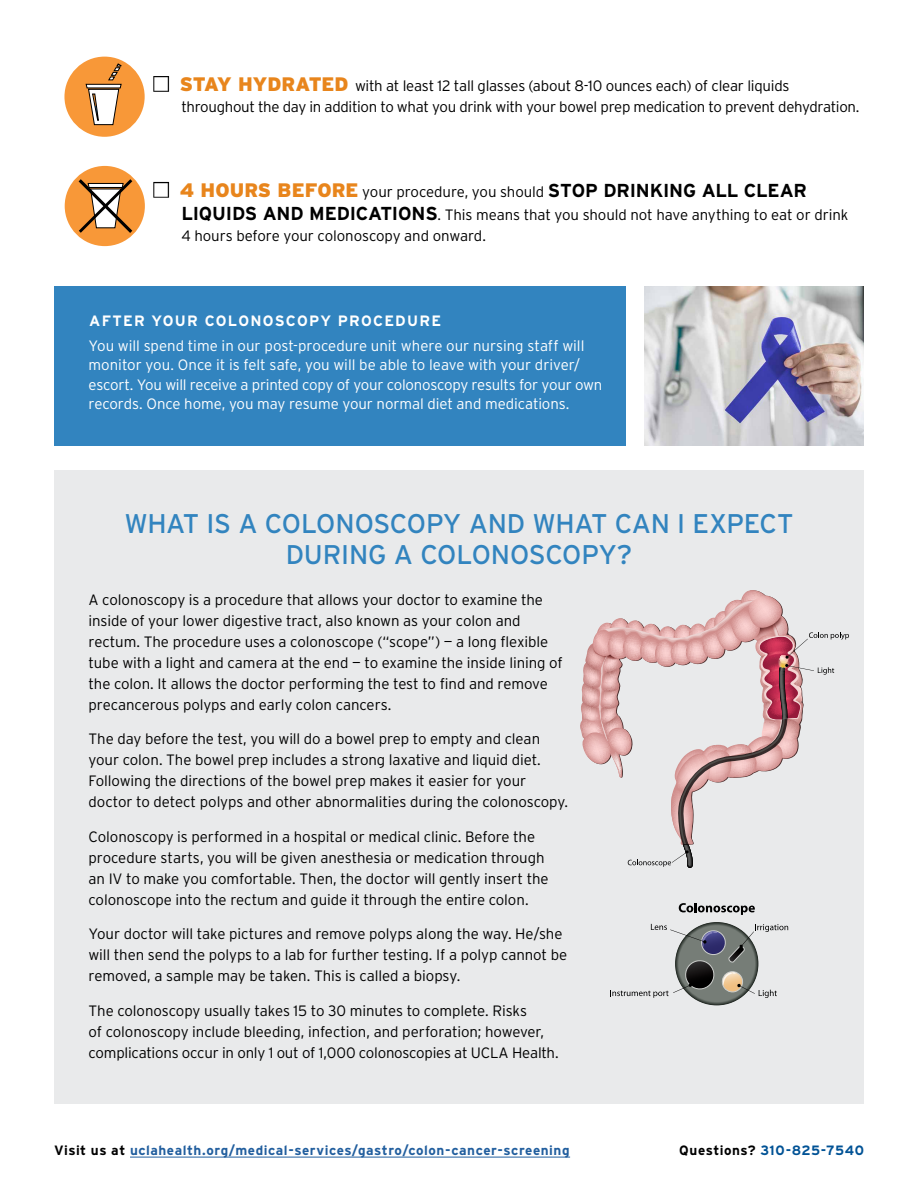
<style>
.page{position:relative;width:918px;height:1188px;background:#fff}
.page>*{position:absolute;margin:0;border:0;box-sizing:border-box;transform-origin:0 0}
.TITLE_SUB_BLACK_CAPS{font:27px/31.5px "Interstate";letter-spacing:-.015em;color:#3284bf;text-align:center}
.TEXT_1{font:300 15px/21px "Interstate";letter-spacing:-.005em;color:#000}
.TEXT_1_BULLETS_INSET{font:300 15px/21px "Interstate";letter-spacing:-.015em;color:#000}
.TEXT_1_BULLETS_INSET-2{font:300 15px/19.5px "Interstate";letter-spacing:-.005em;color:#fff}
.YELLOW_SUB_TITLE{font:700 15px "Interstate";letter-spacing:.08em;color:#fff}
.YELLOW_SUB_TITLE-2{font:700 13.5px "Interstate";letter-spacing:.04em;color:#215e9e}
.YELLOW_SUB_TITLE-3{font:700 13.5px "Interstate";letter-spacing:.035em;color:#005295}
.s1{font-weight:900;font-size:19.5px;color:#e8851c}
.s2{font-weight:700;font-size:18.75px}
.s3{color:#000}
</style>
<div class="page">
<div style="left:54px;top:286px;width:571px;height:160px;background:#3284bf"></div>
<div style="left:64px;top:57px;width:81px;height:80px;background:#f89838;border-radius:50%"></div>
<svg style="left:85px;top:63px;width:37px;height:62px"></svg>
<div style="left:65px;top:166px;width:80px;height:80px;background:#f89838;border-radius:50%"></div>
<svg style="left:79px;top:179px;width:53px;height:54px"></svg>
<img style="left:645px;top:286px;width:219px;height:160px">
<div style="left:54px;top:471px;width:810px;height:633px;background:#e9eaeb"></div>
<hr style="left:130px;top:1157px;width:440px;height:1px;background:#215e9e">
<svg style="left:580px;top:590px;width:269px;height:278px"></svg>
<svg style="left:679px;top:903px;width:76px;height:12px"></svg>
<svg style="left:610px;top:924px;width:178px;height:74px"></svg>
<p class="TEXT_1_BULLETS_INSET" style="left:180px;top:75px;width:681px"><span class="s1">STAY HYDRATED</span> with at least 12 tall glasses (about 8-10 ounces each) of clear liquids throughout the day in addition to what you drink with your bowel prep medication to prevent dehydration.</p>
<p class="TEXT_1_BULLETS_INSET" style="left:180px;top:181px;width:670px;line-height:22.5px"><span class="s1">4 HOURS BEFORE</span> your procedure, you should <span class="s2">STOP DRINKING ALL CLEAR<br>LIQUIDS AND MEDICATIONS</span>. This means that you should not have anything to eat or drink</p>
<p class="TEXT_1_BULLETS_INSET" style="left:181px;top:225px;width:306px">4 hours before your colonoscopy and onward.</p>
<p class="YELLOW_SUB_TITLE" style="left:89px;top:312px;width:353px">AFTER YOUR COLONOSCOPY PROCEDURE</p>
<p class="TEXT_1_BULLETS_INSET-2" style="left:89px;top:336px;width:515px">You will spend time in our post-procedure unit where our nursing staff will monitor you. Once it is felt safe, you will be able to leave with your driver/ escort. You will receive a printed copy of your colonoscopy results for your own records. Once home, you may resume your normal diet and medications.</p>
<p class="TITLE_SUB_BLACK_CAPS" style="left:124px;top:507px;width:671px">WHAT IS A COLONOSCOPY AND WHAT CAN I EXPECT<br>DURING A COLONOSCOPY?</p>
<p class="TEXT_1" style="left:89px;top:589px;width:476px">A colonoscopy is a procedure that allows your doctor to examine the inside of your lower digestive tract, also known as your colon and rectum. The procedure uses a colonoscope (“scope”) — a long flexible tube with a light and camera at the end — to examine the inside lining of the colon. It allows the doctor performing the test to find and remove precancerous polyps and early colon cancers.</p>
<p class="TEXT_1" style="left:89px;top:728px;width:481px">The day before the test, you will do a bowel prep to empty and clean your colon. The bowel prep includes a strong laxative and liquid diet.<br>Following the directions of the bowel prep makes it easier for your doctor to detect polyps and other abnormalities during the colonoscopy.</p>
<p class="TEXT_1" style="left:89px;top:826px;width:462px">Colonoscopy is performed in a hospital or medical clinic. Before the procedure starts, you will be given anesthesia or medication through an IV to make you comfortable. Then, the doctor will gently insert the colonoscope into the rectum and guide it through the entire colon.</p>
<p class="TEXT_1" style="left:89px;top:923px;width:480px">Your doctor will take pictures and remove polyps along the way. He/she will then send the polyps to a lab for further testing. If a polyp cannot be removed, a sample may be taken. This is called a biopsy.</p>
<p class="TEXT_1" style="left:89px;top:1000px;width:472px">The colonoscopy usually takes 15 to 30 minutes to complete. Risks<br>of colonoscopy include bleeding, infection, and perforation; however, complications occur in only 1 out of 1,000 colonoscopies at UCLA Health.</p>
<p class="YELLOW_SUB_TITLE-2" style="left:54px;top:1143px;width:517px"><span class="s3">Visit us at</span> uclahealth.org/medical-services/gastro/colon-cancer-screening</p>
<p class="YELLOW_SUB_TITLE-3" style="left:679px;top:1143px;width:186px"><span class="s3">Questions?</span> 310-825-7540</p>
</div>
